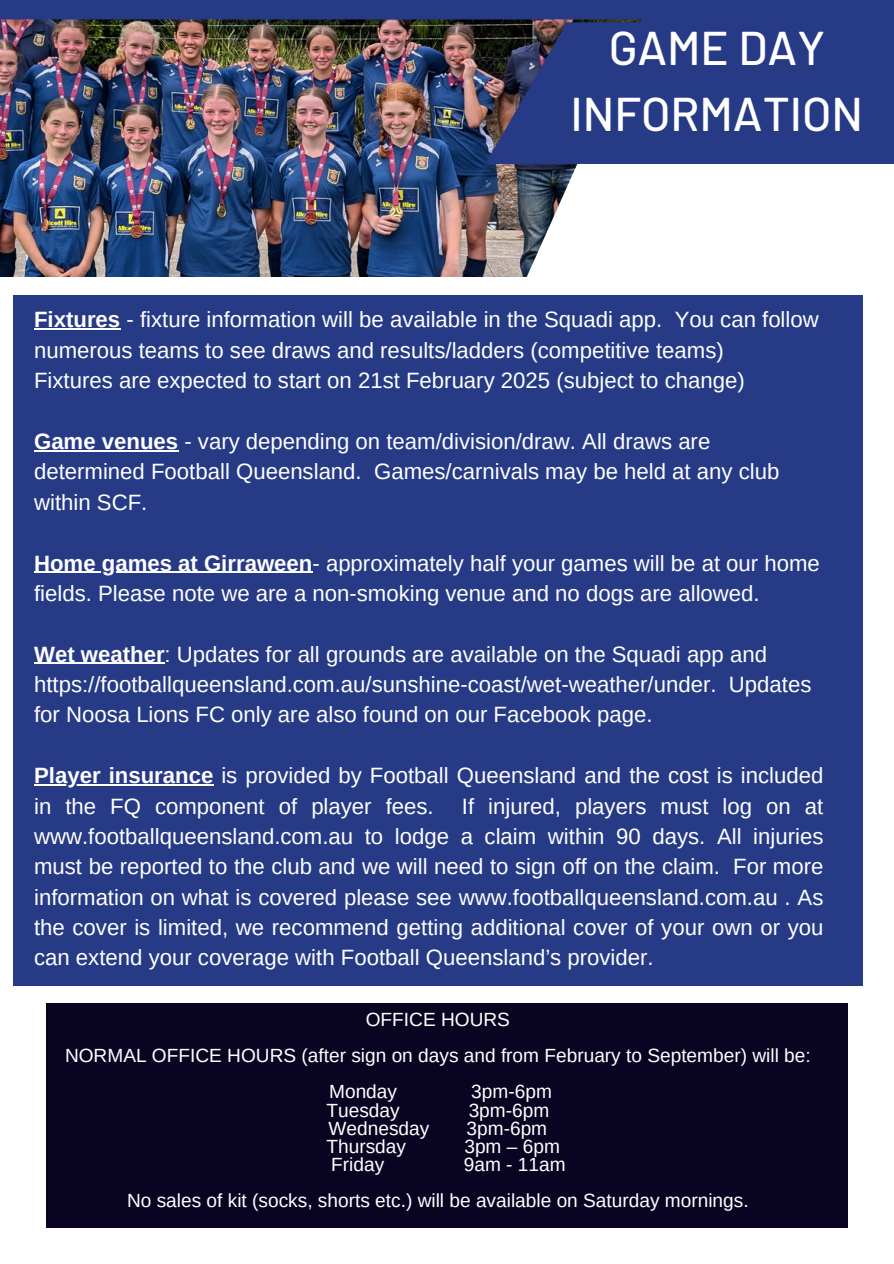
<style>
.page{position:relative;width:894px;height:1264px;background:#fff}
.page>*{position:absolute;margin:0;border:0;box-sizing:border-box;transform-origin:0 0}
.t1{font:500 47.25px/65.2px "Barlow";color:#fff;text-align:center}
.t2{font:22.2px/30.3px "Arimo";color:#fff}
.t3{font:19.05px "Arimo";color:#fff}
.s1{font-weight:700}
</style>
<div class="page">
<div style="left:0;top:0;width:893px;height:39px;background:#263a86"></div>
<img style="left:0;top:19px;width:641px;height:258px">
<svg style="left:485px;top:22px;width:408px;height:142px;background:#28397e"></svg>
<div style="left:13px;top:295px;width:849px;height:690px;background:#263a86"></div>
<hr style="left:34px;top:328px;width:86px;height:2px;background:#fff">
<hr style="left:34px;top:450px;width:144px;height:1px;background:#fff">
<hr style="left:34px;top:571px;width:278px;height:1px;background:#fff">
<hr style="left:34px;top:662px;width:131px;height:2px;background:#fff">
<hr style="left:34px;top:784px;width:179px;height:1px;background:#fff">
<div style="left:46px;top:1003px;width:801px;height:224px;background:#090422"></div>
<h2 class="t1" style="left:570px;top:14px;width:294px">GAME DAY<br>INFORMATION</h2>
<h1 class="t2" style="left:34px;top:304px;width:786px"><span class="s1">Fixtures</span> - fixture information will be available in the Squadi app. You can follow numerous teams to see draws and results/ladders (competitive teams)<br>Fixtures are expected to start on 21st February 2025 (subject to change)</h1>
<h2 class="t2" style="left:34px;top:426px;width:746px"><span class="s1">Game venues</span> - vary depending on team/division/draw. All draws are determined Football Queensland. Games/carnivals may be held at any club within SCF.</h2>
<h2 class="t2" style="left:34px;top:547px;width:787px"><span class="s1">Home games at Girraween</span>- approximately half your games will be at our home fields. Please note we are a non-smoking venue and no dogs are allowed.</h2>
<h2 class="t2" style="left:34px;top:638px;width:778px"><span class="s1">Wet weather</span>: Updates for all grounds are available on the Squadi app and https://footballqueensland.com.au/sunshine-coast/wet-weather/under. Updates for Noosa Lions FC only are also found on our Facebook page.</h2>
<h2 class="t2" style="left:34px;top:760px;width:790px"><span class="s1">Player insurance</span> is provided by Football Queensland and the cost is included in the FQ component of player fees.</h2>
<h2 class="t2" style="left:34px;top:790px;width:790px;text-align:justify;text-indent:427px">If injured, players must log on at www.footballqueensland.com.au to lodge a claim within 90 days. All injuries must be reported to the club and we will need to sign off on the claim. For more information on what is covered please see www.footballqueensland.com.au . As the cover is limited, we recommend getting additional cover of your own or you can extend your coverage with Football Queensland’s provider.</h2>
<h3 class="t3" style="left:365px;top:1008px;width:146px">OFFICE HOURS</h3>
<p class="t3" style="left:65px;top:1044px;width:747px">NORMAL OFFICE HOURS (after sign on days and from February to September) will be:</p>
<p class="t3" style="left:329px;top:1081px;width:69px">Monday</p>
<p class="t3" style="left:471px;top:1081px;width:82px">3pm-6pm</p>
<p class="t3" style="left:326px;top:1099px;width:75px">Tuesday</p>
<p class="t3" style="left:468px;top:1099px;width:82px">3pm-6pm</p>
<p class="t3" style="left:328px;top:1117px;width:102px">Wednesday</p>
<p class="t3" style="left:466px;top:1117px;width:82px">3pm-6pm</p>
<p class="t3" style="left:326px;top:1135px;width:81px">Thursday</p>
<p class="t3" style="left:464px;top:1135px;width:97px">3pm – 6pm</p>
<p class="t3" style="left:331px;top:1153px;width:54px">Friday</p>
<p class="t3" style="left:463px;top:1153px;width:103px">9am - 11am</p>
<p class="t3" style="left:127px;top:1189px;width:623px">No sales of kit (socks, shorts etc.) will be available on Saturday mornings.</p>
</div>
